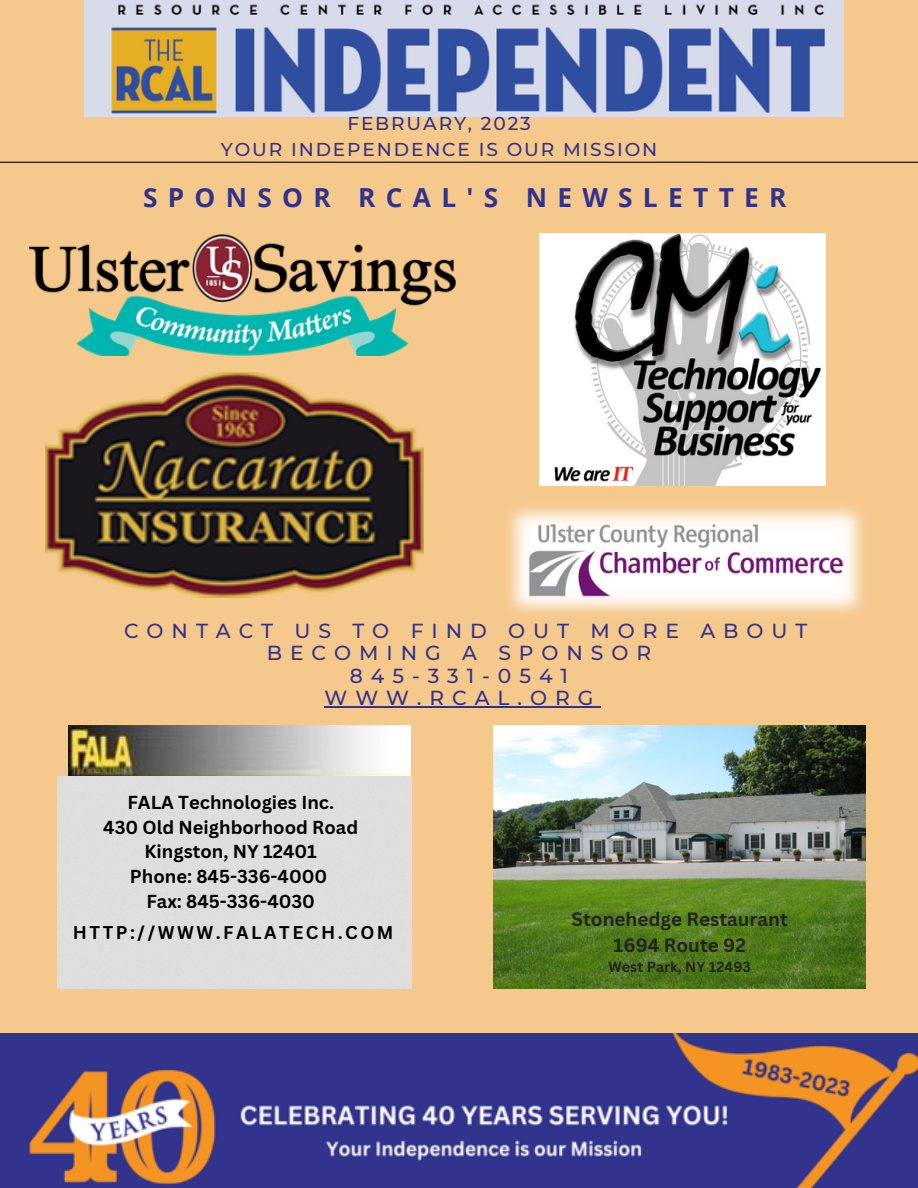
<style>
.page{position:relative;width:918px;height:1188px;background:#f5c88c}
.page>*{position:absolute;margin:0;border:0;box-sizing:border-box;transform-origin:0 0}
.t1{font:700 26.25px "Open Sans";letter-spacing:.395em;color:#32338c}
.t2{font:500 20.25px "Montserrat";letter-spacing:.39em;color:#32338c}
.t3{font:700 18.75px/25.8px "Canva Sans";color:#222;text-align:center}
.t4{font:500 18.6px/25.8px "Montserrat";letter-spacing:.1em;color:#32338c;text-align:center}
.t5{font:700 18.3px/24.8px "Canva Sans";color:#000;text-align:center}
.t6{font:700 18px "Canva Sans";letter-spacing:.14em;color:#000}
.t7{font:700 14.25px "Canva Sans";color:#222}
</style>
<div class="page">
<hr style="left:0;top:162px;width:918px;height:1px;background:#000">
<img style="left:85px;top:0;width:759px;height:117px">
<img style="left:508px;top:506px;width:356px;height:108px">
<img style="left:539px;top:234px;width:287px;height:252px">
<img style="left:494px;top:726px;width:371px;height:262px">
<img style="left:29px;top:234px;width:427px;height:121px">
<img style="left:69px;top:726px;width:342px;height:50px">
<img style="left:46px;top:373px;width:378px;height:225px">
<div style="left:58px;top:776px;width:353px;height:213px;background:#dedede"></div>
<hr style="left:325px;top:706px;width:276px;height:1px;background:#32338c">
<img style="left:0;top:1034px;width:918px;height:154px">
<p class="t4" style="left:221px;top:111px;width:438px">FEBRUARY, 2023<br>YOUR INDEPENDENCE IS OUR MISSION</p>
<h1 class="t1" style="left:143px;top:179px;width:645px">SPONSOR RCAL'S NEWSLETTER</h1>
<p class="t2" style="left:124px;top:618px;width:685px">CONTACT US TO FIND OUT MORE ABOUT</p>
<p class="t2" style="left:267px;top:641px;width:386px">BECOMING A SPONSOR</p>
<p class="t2" style="left:350px;top:663px;width:220px">845-331-0541</p>
<p class="t2" style="left:325px;top:686px;width:270px">WWW.RCAL.ORG</p>
<p class="t5" style="left:103px;top:790px;width:256px">FALA Technologies Inc.<br>430 Old Neighborhood Road<br>Kingston, NY 12401<br>Phone: 845-336-4000<br>Fax: 845-336-4030</p>
<p class="t6" style="left:73px;top:920px;width:322px">HTTP://WWW.FALATECH.COM</p>
<p class="t3" style="left:572px;top:906px;width:218px">Stonehedge Restaurant<br>1694 Route 92</p>
<p class="t7" style="left:609px;top:957px;width:144px">West Park, NY 12493</p>
</div>
